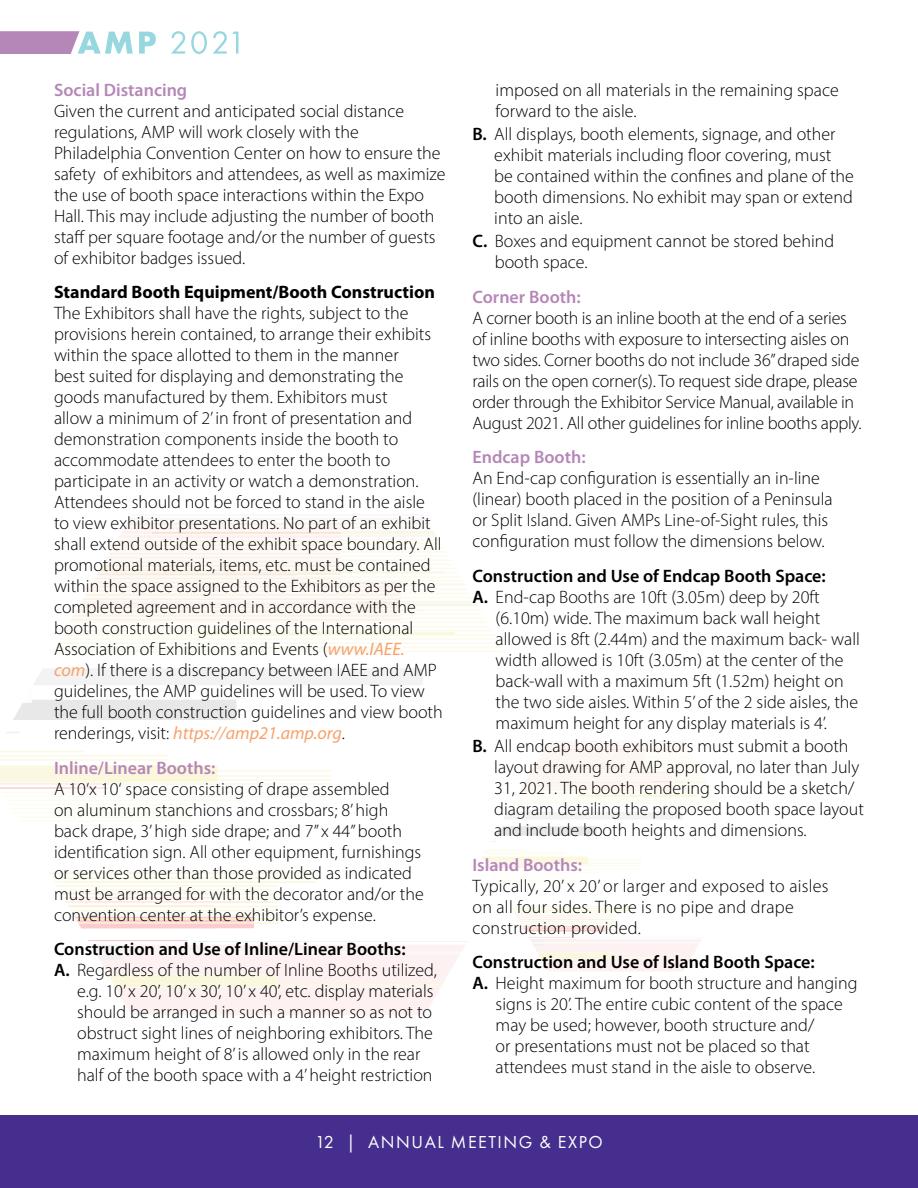
<style>
.page{position:relative;width:918px;height:1188px;background:#fff}
.page>*{position:absolute;margin:0;border:0;box-sizing:border-box;transform-origin:0 0}
.t1{font:300 18px/21px "Myriad Pro";color:#000}
.t2{font:600 18px "Myriad Pro";color:#000}
.t3{font:600 18px "Myriad Pro";color:#b587b8}
.t4{font:700 18px "Myriad Pro";color:#000}
.t5{font:18px "Futura PT";letter-spacing:.085em;color:#fff}
.s1{font-weight:400;font-style:italic;color:#f8a16b}
.s2{font-weight:600}
</style>
<div class="page">
<div style="left:0;top:1115px;width:918px;height:73px;background:#452e8d"></div>
<svg style="left:0;top:31px;width:238px;height:23px"></svg>
<hr style="left:81px;top:928px;width:134px;height:1px;background:#d2d2d2">
<hr style="left:193px;top:941px;width:275px;height:1px;background:#a1dbe1">
<svg style="left:6px;top:732px;width:14px;height:1px"></svg>
<svg style="left:13px;top:669px;width:409px;height:51px"></svg>
<hr style="left:132px;top:514px;width:292px;height:1px;background:#dbedd5">
<svg style="left:53px;top:518px;width:451px;height:134px"></svg>
<hr style="left:66px;top:881px;width:250px;height:1px;background:#f4eda2">
<hr style="left:66px;top:877px;width:250px;height:1px;background:#f4eda2">
<hr style="left:66px;top:873px;width:250px;height:1px;background:#f4eda2">
<svg style="left:88px;top:940px;width:378px;height:75px"></svg>
<svg style="left:49px;top:873px;width:229px;height:55px"></svg>
<svg style="left:0;top:751px;width:332px;height:71px"></svg>
<svg style="left:494px;top:812px;width:188px;height:24px"></svg>
<hr style="left:548px;top:741px;width:135px;height:1px;background:#f9c7dd">
<svg style="left:513px;top:747px;width:205px;height:56px"></svg>
<hr style="left:546px;top:745px;width:99px;height:1px;background:#f5a5c6">
<hr style="left:496px;top:882px;width:80px;height:1px;background:#f7f2bd">
<hr style="left:491px;top:872px;width:107px;height:1px;background:#f7f2bd">
<hr style="left:490px;top:870px;width:150px;height:1px;background:#f7f2bd">
<hr style="left:489px;top:869px;width:151px;height:1px;background:#f7f2bd">
<hr style="left:537px;top:865px;width:103px;height:1px;background:#f7f2bd">
<hr style="left:588px;top:863px;width:52px;height:1px;background:#f7f2bd">
<hr style="left:588px;top:861px;width:52px;height:1px;background:#f7f2bd">
<hr style="left:588px;top:859px;width:52px;height:1px;background:#f7f2bd">
<hr style="left:484px;top:852px;width:81px;height:1px;background:#f4eda2">
<hr style="left:485px;top:850px;width:42px;height:1px;background:#f4eda2">
<svg style="left:511px;top:906px;width:190px;height:65px"></svg>
<hr style="left:517px;top:917px;width:61px;height:1px;background:#fabf90">
<hr style="left:516px;top:915px;width:62px;height:1px;background:#fabd8b">
<svg style="left:482px;top:856px;width:106px;height:12px"></svg>
<hr style="left:483px;top:859px;width:38px;height:1px;background:#fcdd9e">
<p class="t3" style="left:54px;top:78px;width:135px">Social Distancing</p>
<p class="t1" style="left:54px;top:100px;width:393px">Given the current and anticipated social distance regulations, AMP will work closely with the Philadelphia Convention Center on how to ensure the safety of exhibitors and attendees, as well as maximize the use of booth space interactions within the Expo Hall. This may include adjusting the number of booth staff per square footage and/or the number of guests of exhibitor badges issued.</p>
<p class="t4" style="left:54px;top:282px;width:383px">Standard Booth Equipment/Booth Construction</p>
<p class="t1" style="left:54px;top:302px;width:390px">The Exhibitors shall have the rights, subject to the provisions herein contained, to arrange their exhibits within the space allotted to them in the manner<br>best suited for displaying and demonstrating the goods manufactured by them. Exhibitors must<br>allow a minimum of 2’ in front of presentation and demonstration components inside the booth to accommodate attendees to enter the booth to participate in an activity or watch a demonstration.<br>Attendees should not be forced to stand in the aisle to view exhibitor presentations. No part of an exhibit shall extend outside of the exhibit space boundary. All promotional materials, items, etc. must be contained within the space assigned to the Exhibitors as per the completed agreement and in accordance with the booth construction guidelines of the International Association of Exhibitions and Events (<span class="s1">www.IAEE. com</span>). If there is a discrepancy between IAEE and AMP guidelines, the AMP guidelines will be used. To view the full booth construction guidelines and view booth renderings, visit: <span class="s1">https://amp21.amp.org</span>.</p>
<p class="t3" style="left:54px;top:756px;width:163px">Inline/Linear Booths:</p>
<p class="t1" style="left:54px;top:778px;width:371px">A 10‘x 10‘ space consisting of drape assembled<br>on aluminum stanchions and crossbars; 8’ high back drape, 3’ high side drape; and 7” x 44” booth identification sign. All other equipment, furnishings or services other than those provided as indicated must be arranged for with the decorator and/or the convention center at the exhibitor’s expense.</p>
<p class="t2" style="left:54px;top:938px;width:353px">Construction and Use of Inline/Linear Booths:</p>
<p class="t1" style="left:54px;top:960px;width:384px"><span class="s2">A.</span> Regardless of the number of Inline Booths utilized,</p>
<p class="t1" style="left:77px;top:981px;width:358px">e.g. 10’ x 20’, 10’ x 30’, 10’ x 40’, etc. display materials</p>
<p class="t1" style="left:77px;top:1002px;width:357px">should be arranged in such a manner so as not to</p>
<p class="t1" style="left:77px;top:1023px;width:357px">obstruct sight lines of neighboring exhibitors. The</p>
<p class="t1" style="left:77px;top:1044px;width:345px">maximum height of 8’ is allowed only in the rear</p>
<p class="t1" style="left:77px;top:1065px;width:357px">half of the booth space with a 4’ height restriction</p>
<p class="t1" style="left:496px;top:79px;width:345px">imposed on all materials in the remaining space forward to the aisle.</p>
<p class="t1" style="left:494px;top:123px;width:361px;text-indent:-22px"><span class="s2">B.</span> All displays, booth elements, signage, and other exhibit materials including floor covering, must be contained within the confines and plane of the booth dimensions. No exhibit may span or extend into an aisle.</p>
<p class="t1" style="left:495px;top:231px;width:341px;text-indent:-22px"><span class="s2">C.</span> Boxes and equipment cannot be stored behind booth space.</p>
<p class="t3" style="left:472px;top:285px;width:110px">Corner Booth:</p>
<p class="t1" style="left:472px;top:307px;width:391px">A corner booth is an inline booth at the end of a series of inline booths with exposure to intersecting aisles on two sides. Corner booths do not include 36” draped side rails on the open corner(s). To request side drape, please order through the Exhibitor Service Manual, available in August 2021. All other guidelines for inline booths apply.</p>
<p class="t3" style="left:472px;top:446px;width:115px">Endcap Booth:</p>
<p class="t1" style="left:472px;top:468px;width:362px">An End-cap configuration is essentially an in-line (linear) booth placed in the position of a Peninsula or Split Island. Given AMPs Line-of-Sight rules, this configuration must follow the dimensions below.</p>
<p class="t2" style="left:472px;top:564px;width:355px">Construction and Use of Endcap Booth Space:</p>
<p class="t1" style="left:472px;top:586px;width:349px"><span class="s2">A.</span> End-cap Booths are 10ft (3.05m) deep by 20ft</p>
<p class="t1" style="left:496px;top:607px;width:326px">(6.10m) wide. The maximum back wall height</p>
<p class="t1" style="left:496px;top:628px;width:366px">allowed is 8ft (2.44m) and the maximum back- wall</p>
<p class="t1" style="left:496px;top:649px;width:349px">width allowed is 10ft (3.05m) at the center of the</p>
<p class="t1" style="left:496px;top:670px;width:350px">back-wall with a maximum 5ft (1.52m) height on</p>
<p class="t1" style="left:496px;top:691px;width:364px">the two side aisles. Within 5’ of the 2 side aisles, the</p>
<p class="t1" style="left:496px;top:712px;width:333px">maximum height for any display materials is 4’.</p>
<p class="t1" style="left:494px;top:735px;width:371px;text-indent:-22px"><span class="s2">B.</span> All endcap booth exhibitors must submit a booth layout drawing for AMP approval, no later than July 31, 2021. The booth rendering should be a sketch/ diagram detailing the proposed booth space layout and include booth heights and dimensions.</p>
<p class="t3" style="left:472px;top:853px;width:111px">Island Booths:</p>
<p class="t1" style="left:472px;top:875px;width:358px">Typically, 20’ x 20’ or larger and exposed to aisles on all four sides. There is no pipe and drape construction provided.</p>
<p class="t2" style="left:472px;top:951px;width:344px">Construction and Use of Island Booth Space:</p>
<p class="t1" style="left:472px;top:972px;width:386px"><span class="s2">A.</span> Height maximum for booth structure and hanging</p>
<p class="t1" style="left:496px;top:993px;width:349px">signs is 20’. The entire cubic content of the space</p>
<p class="t1" style="left:496px;top:1014px;width:320px">may be used; however, booth structure and/</p>
<p class="t1" style="left:496px;top:1035px;width:316px">or presentations must not be placed so that</p>
<p class="t1" style="left:496px;top:1056px;width:321px">attendees must stand in the aisle to observe.</p>
<p class="t5" style="left:315px;top:1131px;width:289px">12 | ANNUAL MEETING &amp; EXPO</p>
</div>
